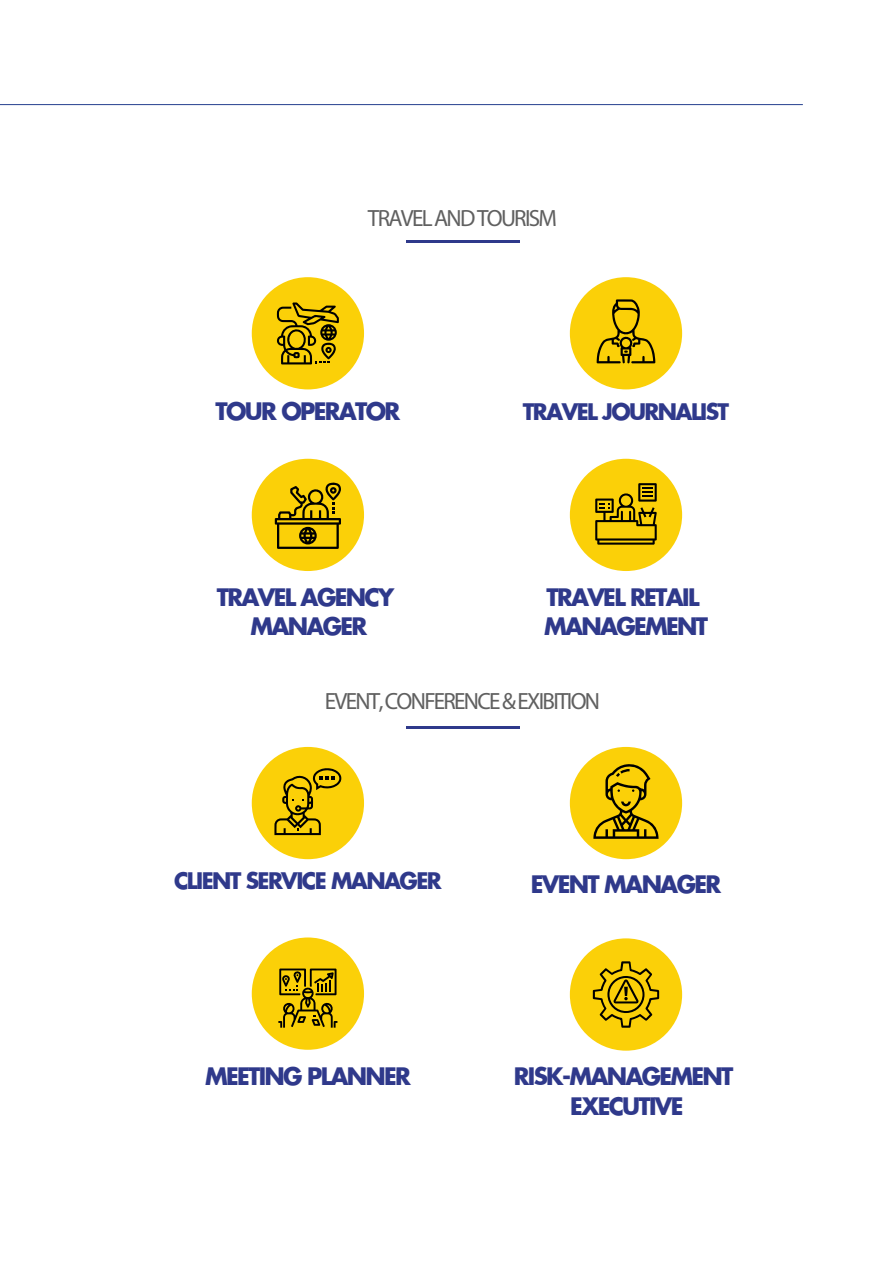
<style>
.page{position:relative;width:893px;height:1263px;background:#fff}
.page>*{position:absolute;margin:0;border:0;box-sizing:border-box;transform-origin:0 0}
.t1{font:700 23.55px/29.7px "Futura";letter-spacing:-.075em;color:#2f398b;text-align:center}
.t2{font:500 23.55px "Futura";letter-spacing:-.075em;color:#606060}
.t3{font:700 22.35px "Futura";letter-spacing:-.075em;color:#2f398b}
</style>
<div class="page">
<div style="left:570px;top:277px;width:112px;height:112px;background:#fbd008;border-radius:50%"></div>
<div style="left:570px;top:747px;width:112px;height:112px;background:#fbd008;border-radius:50%"></div>
<div style="left:570px;top:459px;width:112px;height:112px;background:#fbd008;border-radius:50%"></div>
<div style="left:570px;top:938px;width:112px;height:113px;background:#fbd008;border-radius:50%"></div>
<hr style="left:406px;top:241px;width:113px;height:2px;background:#2f398b">
<hr style="left:406px;top:726px;width:113px;height:2px;background:#2f398b">
<svg style="left:597px;top:299px;width:58px;height:65px"></svg>
<svg style="left:595px;top:483px;width:62px;height:62px"></svg>
<svg style="left:593px;top:764px;width:66px;height:75px"></svg>
<div style="left:252px;top:277px;width:112px;height:112px;background:#fbd008;border-radius:50%"></div>
<div style="left:252px;top:747px;width:112px;height:112px;background:#fbd008;border-radius:50%"></div>
<div style="left:252px;top:459px;width:112px;height:112px;background:#fbd008;border-radius:50%"></div>
<div style="left:252px;top:937px;width:112px;height:113px;background:#fbd008;border-radius:50%"></div>
<svg style="left:276px;top:302px;width:63px;height:62px"></svg>
<svg style="left:275px;top:482px;width:66px;height:67px"></svg>
<svg style="left:274px;top:768px;width:68px;height:67px"></svg>
<svg style="left:278px;top:968px;width:59px;height:60px"></svg>
<svg style="left:593px;top:961px;width:66px;height:67px"></svg>
<p class="t2" style="left:368px;top:204px;width:191px">TRAVEL AND TOURISM</p>
<p class="t1" style="left:216px;top:396px;width:186px">TOUR OPERATOR</p>
<p class="t1" style="left:217px;top:581px;width:179px">TRAVEL AGENCY<br>MANAGER</p>
<p class="t3" style="left:523px;top:396px;width:208px">TRAVEL JOURNALIST</p>
<p class="t1" style="left:544px;top:581px;width:166px;text-align:left">TRAVEL RETAIL<br>MANAGEMENT</p>
<p class="t2" style="left:325px;top:686px;width:277px">EVENT, CONFERENCE &amp; EXIBITION</p>
<p class="t3" style="left:174px;top:865px;width:269px">CLIENT SERVICE MANAGER</p>
<p class="t1" style="left:205px;top:1061px;width:207px">MEETING PLANNER</p>
<p class="t1" style="left:531px;top:869px;width:192px">EVENT MANAGER</p>
<p class="t1" style="left:514px;top:1061px;width:221px">RISK-MANAGEMENT<br>EXECUTIVE</p>
</div>
